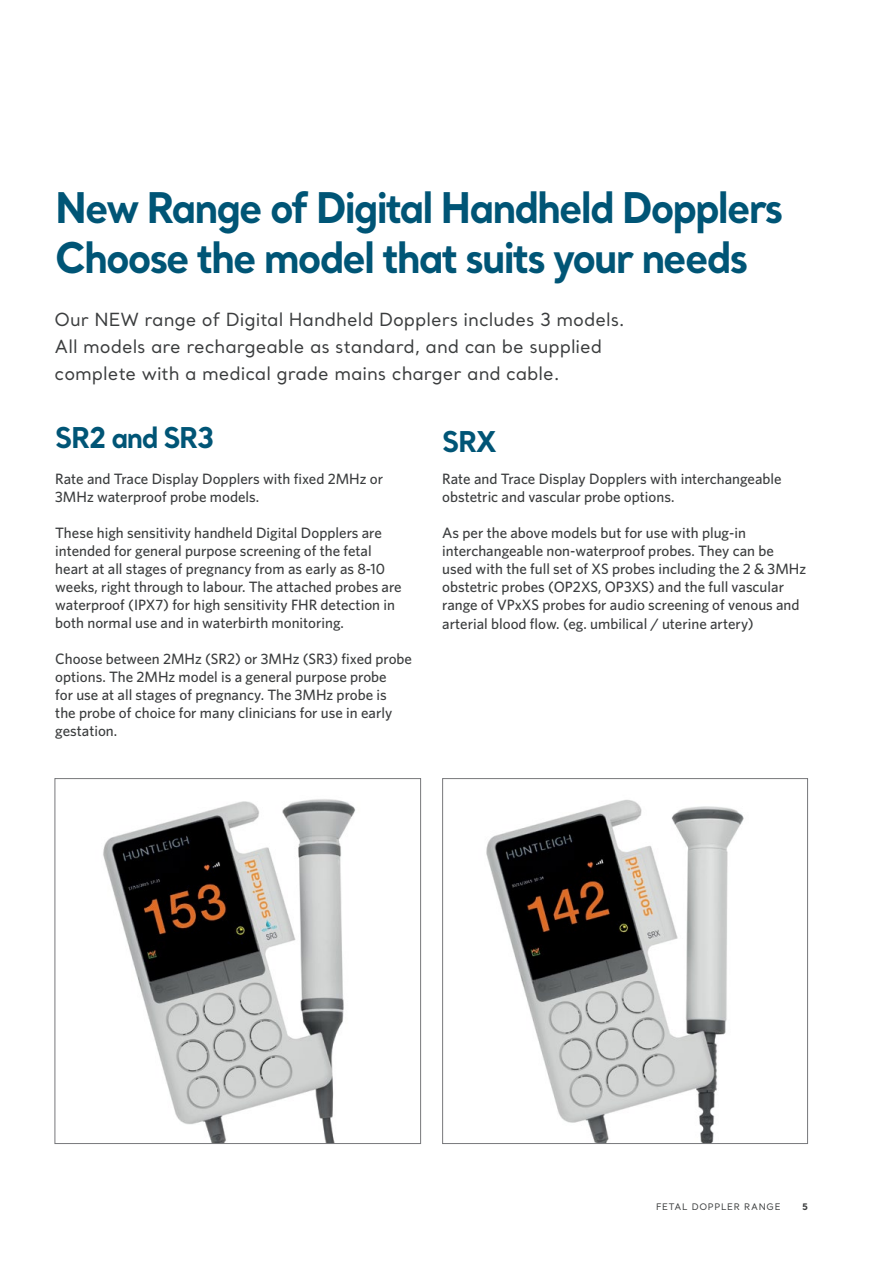
<style>
.page{position:relative;width:893px;height:1263px;background:#fff}
.page>*{position:absolute;margin:0;border:0;box-sizing:border-box;transform-origin:0 0}
.t1{font:700 42px/50.4px "Santral";letter-spacing:-.05em;color:#005576;scale:.95 1}
.t2{font:700 28.5px "Santral";letter-spacing:-.05em;color:#005576;scale:.95 1}
.t3{font:18px/27px "Santral";color:#3b3d3e}
.t4{font:500 15px/18px "Whitney";color:#3b3d3e}
.t5{font:9px "Santral";letter-spacing:.08em;color:#3b3d3e}
.t6{font:700 9px "Santral";color:#3b3d3e}
</style>
<div class="page">
<img style="left:103px;top:799px;width:253px;height:343px">
<div style="left:55px;top:778px;width:366px;height:366px;border:1px solid #77787b"></div>
<img style="left:486px;top:800px;width:258px;height:342px">
<div style="left:442px;top:778px;width:366px;height:366px;border:1px solid #77787b"></div>
<h1 class="t1" style="left:55px;top:181px;width:768px">New Range of Digital Handheld Dopplers<br>Choose the model that suits your needs</h1>
<p class="t3" style="left:55px;top:306px;width:572px">Our NEW range of Digital Handheld Dopplers includes 3 models.<br>All models are rechargeable as standard, and can be supplied complete with a medical grade mains charger and cable.</p>
<h2 class="t2" style="left:55px;top:418px;width:169px">SR2 and SR3</h2>
<h2 class="t2" style="left:442px;top:422px;width:59px">SRX</h2>
<p class="t4" style="left:55px;top:469px;width:329px">Rate and Trace Display Dopplers with fixed 2MHz or<br>3MHz waterproof probe models.</p>
<p class="t4" style="left:55px;top:523px;width:348px">These high sensitivity handheld Digital Dopplers are intended for general purpose screening of the fetal heart at all stages of pregnancy from as early as 8-10 weeks, right through to labour. The attached probes are waterproof (IPX7) for high sensitivity FHR detection in both normal use and in waterbirth monitoring.</p>
<p class="t4" style="left:55px;top:649px;width:358px">Choose between 2MHz (SR2) or 3MHz (SR3) fixed probe options. The 2MHz model is a general purpose probe<br>for use at all stages of pregnancy. The 3MHz probe is<br>the probe of choice for many clinicians for use in early gestation.</p>
<p class="t4" style="left:442px;top:469px;width:341px">Rate and Trace Display Dopplers with interchangeable obstetric and vascular probe options.</p>
<p class="t4" style="left:442px;top:523px;width:365px">As per the above models but for use with plug-in interchangeable non-waterproof probes. They can be used with the full set of XS probes including the 2 &amp; 3MHz obstetric probes (OP2XS, OP3XS) and the full vascular range of VPxXS probes for audio screening of venous and</p>
<p class="t4" style="left:442px;top:615px;width:313px">arterial blood flow. (eg. umbilical / uterine artery)</p>
<p class="t5" style="left:656px;top:1201px;width:126px">FETAL DOPPLER RANGE</p>
<p class="t6" style="left:802px;top:1200px;width:7px">5</p>
</div>
